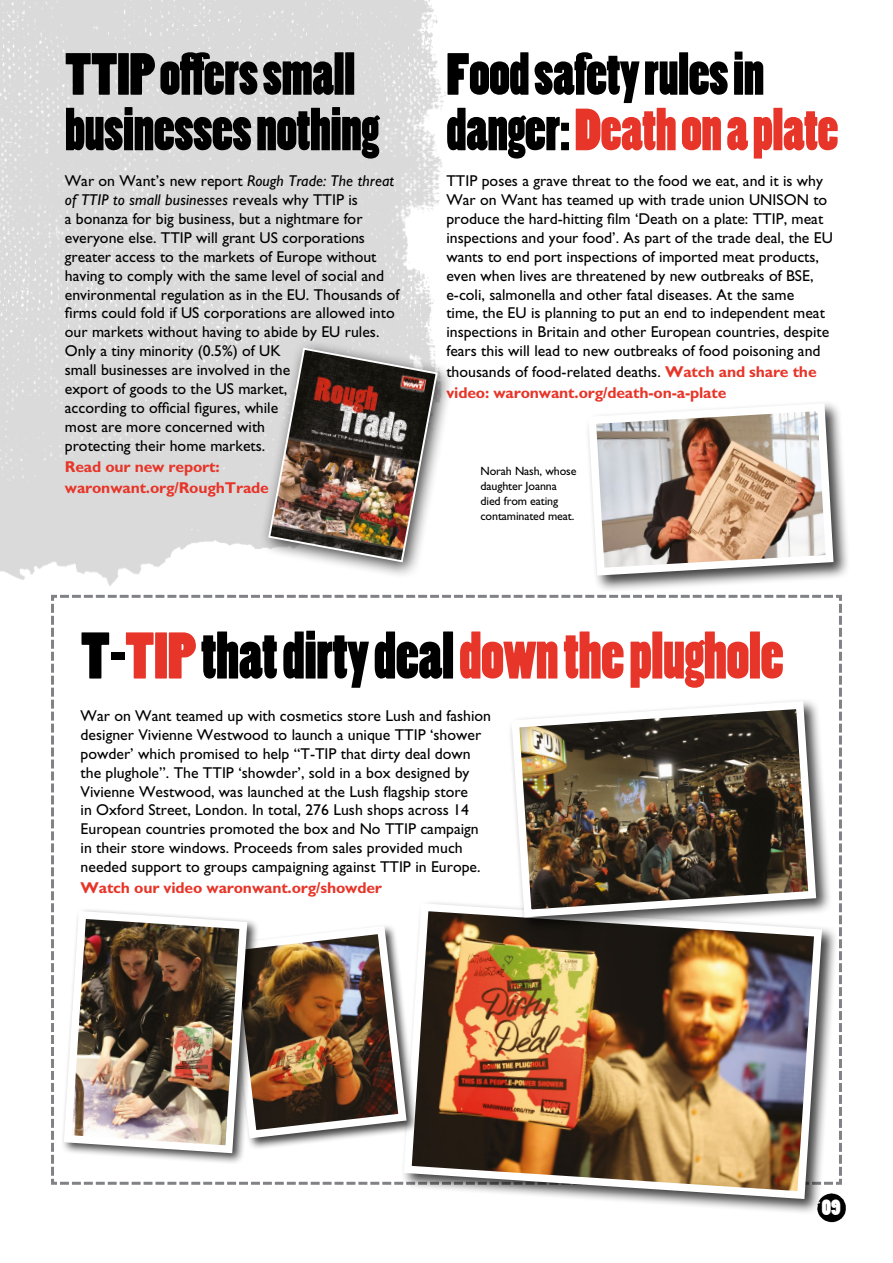
<style>
.page{position:relative;width:893px;height:1263px;background:#fff}
.page>*{position:absolute;margin:0;border:0;box-sizing:border-box;transform-origin:0 0}
.t1{font:61.5px "Poplar Std";letter-spacing:-.01em;color:#e73529}
.t2{font:55.5px/55.5px "Poplar Std";letter-spacing:-.01em;color:#000}
.t3{font:21px "Poplar Std";color:#fff}
.t4{font:15.75px/18.9px "Gill Sans Std";color:#000}
.t5{font:700 15.75px/21px "Gill Sans Std";letter-spacing:-.01em;color:#e73529}
.t6{font:12px/15px "Gill Sans Std";letter-spacing:-.01em;color:#000}
.s1{font-style:italic}
.s2{color:#e73529}
.s3{font-weight:400;color:#000}
.s4{color:#000}
</style>
<div class="page">
<img style="left:819px;top:1195px;width:27px;height:28px">
<img style="left:0;top:0;width:446px;height:586px">
<svg style="left:51px;top:594px;width:791px;height:591px"></svg>
<div style="left:260px;top:339px;width:195px;height:241px;background:#000;opacity:.75"></div>
<img style="left:267px;top:347px;width:172px;height:216px">
<div style="left:400px;top:900px;width:438px;height:315px;background:#000;opacity:.75"></div>
<img style="left:400px;top:899px;width:426px;height:304px">
<div style="left:508px;top:697px;width:324px;height:236px;background:#000;opacity:.75"></div>
<img style="left:507px;top:697px;width:313px;height:224px">
<div style="left:585px;top:400px;width:266px;height:193px;background:#000;opacity:.75"></div>
<img style="left:585px;top:400px;width:252px;height:179px">
<div style="left:225px;top:923px;width:194px;height:227px;background:#000;opacity:.75"></div>
<img style="left:260px;top:922px;width:151px;height:220px">
<div style="left:60px;top:907px;width:200px;height:258px;background:#000;opacity:.75"></div>
<img style="left:60px;top:907px;width:191px;height:250px">
<h2 class="t2" style="left:65px;top:49px;width:316px">TTIP offers small businesses nothing</h2>
<p class="t4" style="left:65px;top:171px;width:336px">War on Want’s new report <span class="s1">Rough Trade: The threat of TTIP to small businesses</span> reveals why TTIP is<br>a bonanza for big business, but a nightmare for everyone else. TTIP will grant US corporations greater access to the markets of Europe without having to comply with the same level of social and environmental regulation as in the EU. Thousands of firms could fold if US corporations are allowed into our markets without having to abide by EU rules.<br>Only a tiny minority (0.5%) of UK<br>small businesses are involved in the<br>export of goods to the US market,<br>according to official figures, while<br>most are more concerned with<br>protecting their home markets.</p>
<p class="t5" style="left:65px;top:456px;width:206px">Read our new report: waronwant.org/RoughTrade</p>
<h2 class="t2" style="left:446px;top:49px;width:394px">Food safety rules in danger: <span class="s2">Death on a plate</span></h2>
<p class="t4" style="left:446px;top:171px;width:388px">TTIP poses a grave threat to the food we eat, and it is why War on Want has teamed up with trade union UNISON to produce the hard-hitting film ‘Death on a plate: TTIP, meat inspections and your food’. As part of the trade deal, the EU wants to end port inspections of imported meat products, even when lives are threatened by new outbreaks of BSE, e-coli, salmonella and other fatal diseases. At the same<br>time, the EU is planning to put an end to independent meat inspections in Britain and other European countries, despite fears this will lead to new outbreaks of food poisoning and</p>
<p class="t5" style="left:446px;top:361px;width:372px"><span class="s3">thousands of food-related deaths.</span> Watch and share the video: waronwant.org/death-on-a-plate</p>
<p class="t6" style="left:480px;top:464px;width:97px">Norah Nash, whose daughter Joanna died from eating contaminated meat.</p>
<h1 class="t1" style="left:81px;top:622px;width:705px"><span class="s4">T-</span>TIP <span class="s4">that dirty deal</span> down the plughole</h1>
<p class="t4" style="left:81px;top:706px;width:412px">War on Want teamed up with cosmetics store Lush and fashion designer Vivienne Westwood to launch a unique TTIP ‘shower powder’ which promised to help “T-TIP that dirty deal down the plughole”. The TTIP ‘showder’, sold in a box designed by Vivienne Westwood, was launched at the Lush flagship store<br>in Oxford Street, London. In total, 276 Lush shops across 14<br>European countries promoted the box and No TTIP campaign in their store windows. Proceeds from sales provided much needed support to groups campaigning against TTIP in Europe.</p>
<p class="t5" style="left:81px;top:877px;width:303px">Watch our video waronwant.org/showder</p>
<h3 class="t3" style="left:822px;top:1196px;width:20px">09</h3>
</div>
